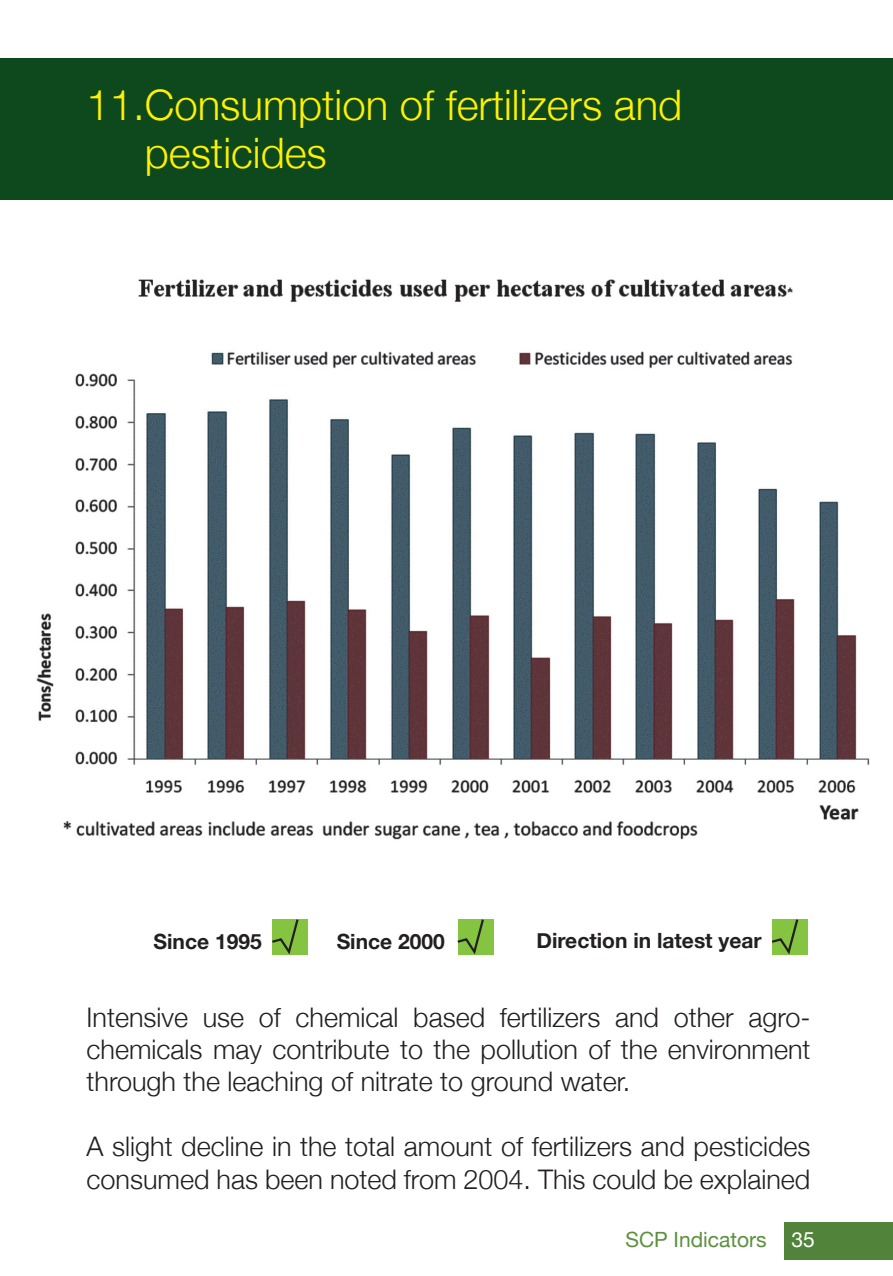
<style>
.page{position:relative;width:893px;height:1276px;background:#fff}
.page>*{position:absolute;margin:0;border:0;box-sizing:border-box;transform-origin:0 0}
.t1{font:300 42px "Helvetica Neue";color:#fff101}
.t2{font:300 27px/32.4px "Helvetica Neue";color:#231f20;text-align:justify}
.t3{font:700 21px "Helvetica Neue";color:#231f20}
.t4{font:21px "Helvetica Neue";color:#5c913e}
.s1{color:#fff}
</style>
<div class="page">
<div style="left:785px;top:1222px;width:108px;height:37px;background:#51843a"></div>
<img style="left:36px;top:279px;width:834px;height:561px">
<div style="left:0;top:59px;width:893px;height:141px;background:#0e481d"></div>
<div style="left:772px;top:918px;width:36px;height:36px;background:#84c440"></div>
<svg style="left:772px;top:918px;width:28px;height:37px"></svg>
<div style="left:458px;top:918px;width:36px;height:36px;background:#84c440"></div>
<svg style="left:457px;top:918px;width:29px;height:37px"></svg>
<div style="left:272px;top:918px;width:36px;height:36px;background:#84c440"></div>
<svg style="left:272px;top:918px;width:28px;height:37px"></svg>
<p class="t1" style="left:86px;top:79px;width:597px">11.Consumption of fertilizers and</p>
<p class="t1" style="left:145px;top:127px;width:183px">pesticides</p>
<p class="t3" style="left:154px;top:929px;width:110px">Since 1995</p>
<p class="t3" style="left:337px;top:929px;width:110px">Since 2000</p>
<p class="t3" style="left:537px;top:927px;width:227px">Direction in latest year</p>
<p class="t2" style="left:87px;top:1000px;width:725px">Intensive use of chemical based fertilizers and other agro&shy;chemicals may contribute to the pollution of the environment through the leaching of nitrate to ground water.</p>
<p class="t2" style="left:87px;top:1129px;width:725px">A slight decline in the total amount of fertilizers and pesticides consumed has been noted from 2004. This could be explained</p>
<p class="t4" style="left:625px;top:1226px;width:191px">SCP Indicators <span class="s1">35</span></p>
</div>
